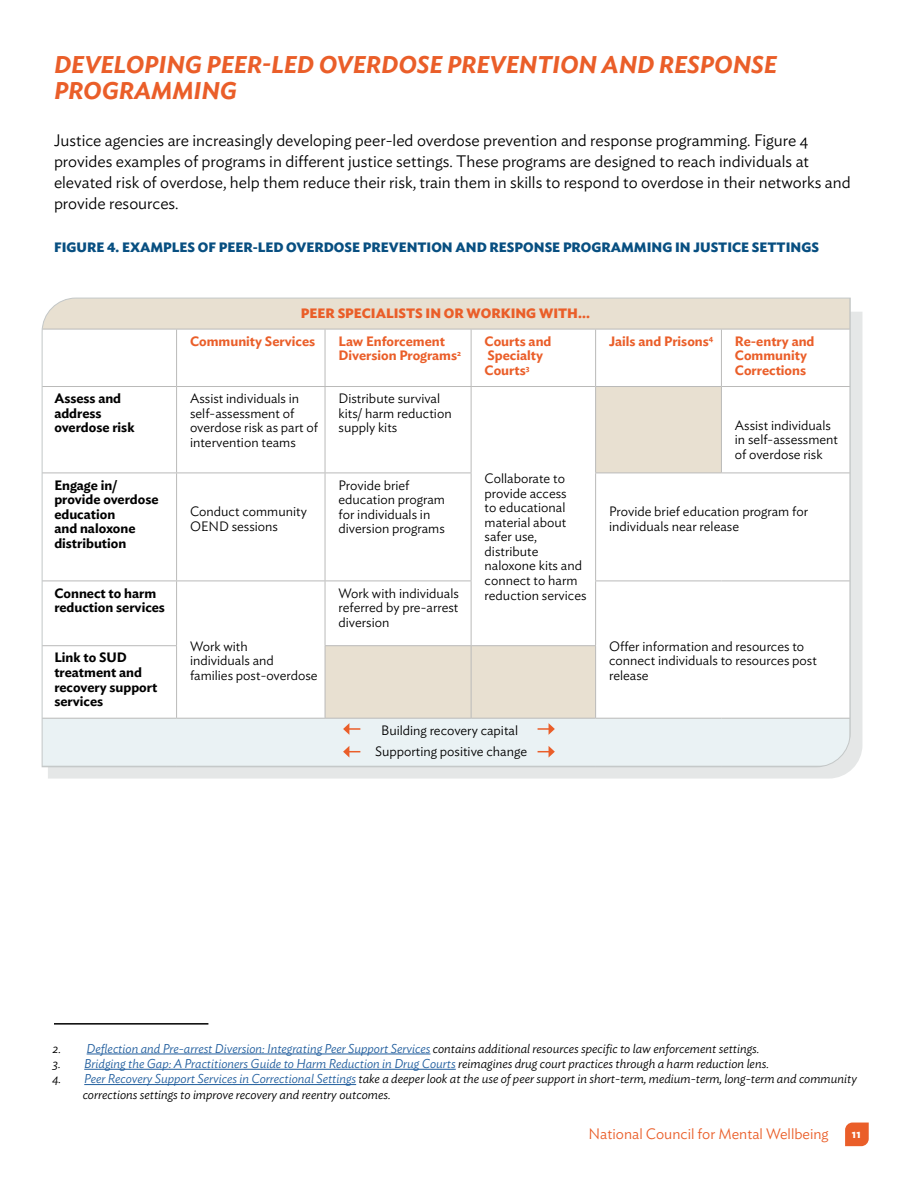
<style>
.page{position:relative;width:918px;height:1188px;background:#fff}
.page>*{position:absolute;margin:0;border:0;box-sizing:border-box;transform-origin:0 0}
.t1{font:italic 600 24px/26px "Ideal Sans";color:#ea5e29}
.t2{font:300 16.5px/21px "Ideal Sans";color:#000}
.t3{font:300 15px "Ideal Sans";color:#ea5e29}
.t4{font:300 13.5px/14.5px "Ideal Sans";color:#000}
.t5{font:600 13.5px/14.5px "Ideal Sans";color:#000}
.t6{font:600 13.5px/14.5px "Ideal Sans";color:#ea5e29}
.t7{font:700 13.5px "Ideal Sans";color:#084f81}
.t8{font:700 13.5px "Ideal Sans";color:#ea5e29}
.t9{font:italic 300 12.75px "Ideal Sans";color:#215e9e}
.t10{font:italic 300 12.75px/15.3px "Ideal Sans";color:#000}
.t11{font:600 12px "Ideal Sans";color:#fff}
.s1{color:#000}
.s2{color:#215e9e}
</style>
<div class="page">
<svg style="left:845px;top:1123px;width:24px;height:23px"></svg>
<hr style="left:87px;top:1054px;width:343px;height:1px;background:#215e9e">
<hr style="left:84px;top:1069px;width:372px;height:1px;background:#215e9e">
<hr style="left:84px;top:1084px;width:272px;height:1px;background:#215e9e">
<hr style="left:54px;top:1023px;width:154px;height:2px;background:#000">
<svg style="left:48px;top:312px;width:814px;height:467px;background:#e6e7e7"></svg>
<svg style="left:41px;top:297px;width:810px;height:471px"></svg>
<svg style="left:343px;top:723px;width:17px;height:12px"></svg>
<svg style="left:343px;top:746px;width:17px;height:12px"></svg>
<svg style="left:538px;top:723px;width:17px;height:12px"></svg>
<svg style="left:538px;top:746px;width:17px;height:12px"></svg>
<h1 class="t1" style="left:54px;top:50px;width:724px">DEVELOPING PEER-LED OVERDOSE PREVENTION AND RESPONSE<br>PROGRAMMING</h1>
<p class="t2" style="left:54px;top:128px;width:798px">Justice agencies are increasingly developing peer-led overdose prevention and response programming. Figure 4 provides examples of programs in different justice settings. These programs are designed to reach individuals at elevated risk of overdose, help them reduce their risk, train them in skills to respond to overdose in their networks and provide resources.</p>
<p class="t7" style="left:54px;top:236px;width:767px">FIGURE 4. EXAMPLES OF PEER-LED OVERDOSE PREVENTION AND RESPONSE PROGRAMMING IN JUSTICE SETTINGS</p>
<p class="t8" style="left:301px;top:302px;width:291px">PEER SPECIALISTS IN OR WORKING WITH…</p>
<p class="t6" style="left:190px;top:333px;width:127px">Community Services</p>
<p class="t6" style="left:339px;top:333px;width:124px">Law Enforcement<br>Diversion Programs<sup>2</sup></p>
<p class="t6" style="left:485px;top:333px;width:68px">Courts and<br>Specialty<br>Courts<sup>3</sup></p>
<p class="t6" style="left:609px;top:333px;width:106px">Jails and Prisons<sup>4</sup></p>
<p class="t6" style="left:735px;top:333px;width:81px">Re-entry and<br>Community<br>Corrections</p>
<p class="t5" style="left:54px;top:390px;width:82px">Assess and address overdose risk</p>
<p class="t4" style="left:190px;top:390px;width:129px">Assist individuals in self-assessment of overdose risk as part of intervention teams</p>
<p class="t4" style="left:339px;top:390px;width:115px">Distribute survival kits/ harm reduction supply kits</p>
<p class="t5" style="left:54px;top:477px;width:106px">Engage in/ provide overdose education<br>and naloxone distribution</p>
<p class="t5" style="left:54px;top:585px;width:112px">Connect to harm reduction services</p>
<p class="t5" style="left:54px;top:649px;width:105px">Link to SUD treatment and recovery support services</p>
<p class="t4" style="left:190px;top:503px;width:118px">Conduct community<br>OEND sessions</p>
<p class="t4" style="left:190px;top:638px;width:129px">Work with<br>individuals and families post-overdose</p>
<p class="t4" style="left:339px;top:477px;width:108px">Provide brief education program for individuals in diversion programs</p>
<p class="t4" style="left:339px;top:585px;width:122px;text-align:justify">Work with individuals referred by pre-arrest diversion</p>
<p class="t4" style="left:485px;top:470px;width:103px">Collaborate to provide access<br>to educational material about safer use, distribute naloxone kits and connect to harm reduction services</p>
<p class="t4" style="left:375px;top:719px;width:154px;line-height:21px;text-align:center">Building recovery capital<br>Supporting positive change</p>
<p class="t4" style="left:735px;top:417px;width:105px">Assist individuals in self-assessment of overdose risk</p>
<p class="t4" style="left:609px;top:503px;width:201px">Provide brief education program for individuals near release</p>
<p class="t4" style="left:609px;top:638px;width:209px">Offer information and resources to connect individuals to resources post release</p>
<p class="t9" style="left:52px;top:1038px;width:708px"><span class="s1">2.</span> Deflection and Pre-arrest Diversion: Integrating Peer Support Services <span class="s1">contains additional resources specific to law enforcement settings.</span></p>
<p class="t9" style="left:52px;top:1054px;width:718px"><span class="s1">3.</span> Bridging the Gap: A Practitioners Guide to Harm Reduction in Drug Courts <span class="s1">reimagines drug court practices through a harm reduction lens.</span></p>
<p class="t10" style="left:83px;top:1070px;width:776px;text-indent:-30px">4. <span class="s2">Peer Recovery Support Services in Correctional Settings</span> take a deeper look at the use of peer support in short-term, medium-term, long-term and community corrections settings to improve recovery and reentry outcomes.</p>
<p class="t3" style="left:589px;top:1122px;width:242px">National Council for Mental Wellbeing</p>
<p class="t11" style="left:852px;top:1124px;width:10px">11</p>
</div>
